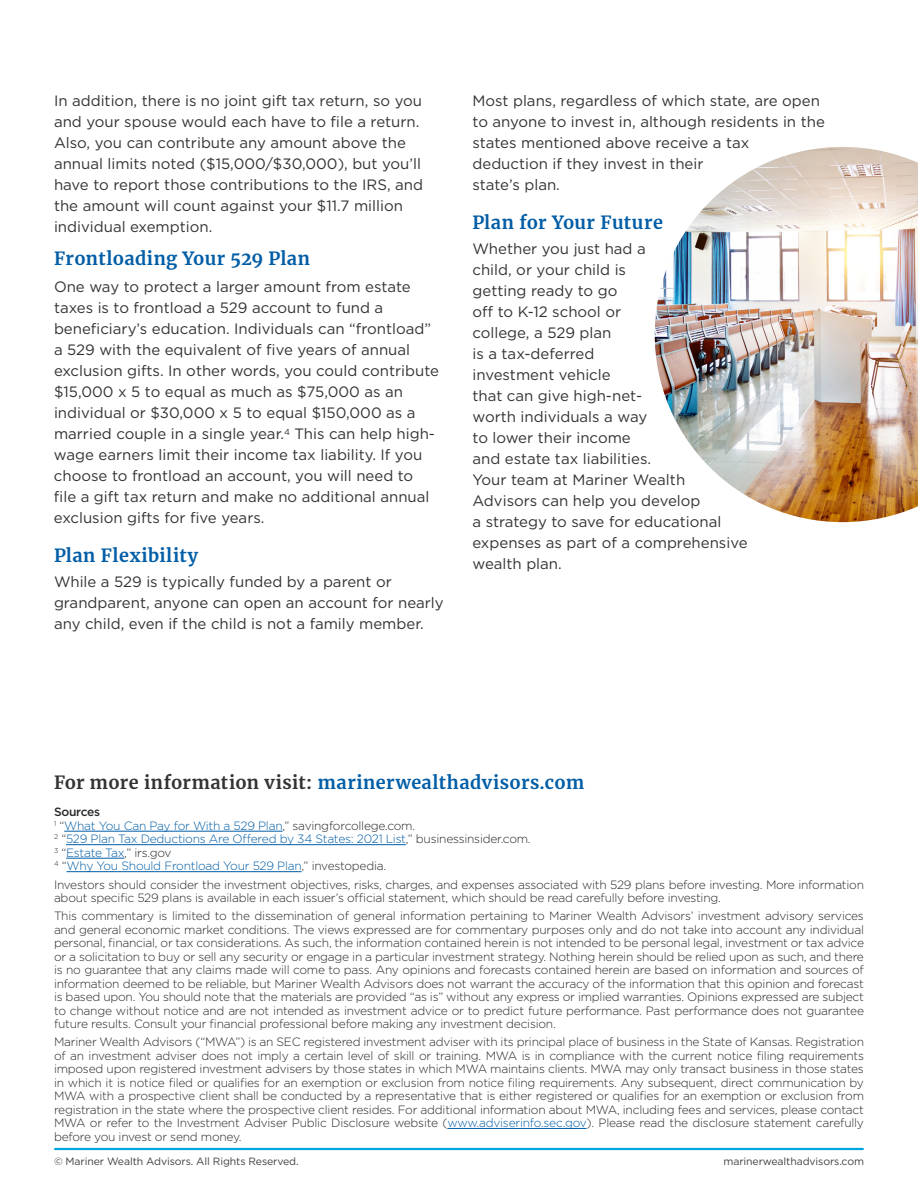
<style>
.page{position:relative;width:918px;height:1188px;background:#fff}
.page>*{position:absolute;margin:0;border:0;box-sizing:border-box;transform-origin:0 0}
.t1{font:700 18px "Merriweather";letter-spacing:.025em;color:#005da6}
.t2{font:15px/21px "Gotham";color:#333334}
.t3{font:300 12px/13.5px "Gotham";letter-spacing:-.02em;color:#292829;text-align:justify}
.t4{font:300 12px/13.5px "Gotham";letter-spacing:-.02em;color:#005da6}
.t5{font:10.5px "Gotham";letter-spacing:-.01em;color:#414042}
.s1{color:#333334}
.s2{font-weight:500;color:#292829}
.s3{color:#292829}
.s4{color:#005da6}
</style>
<div class="page">
<hr style="left:55px;top:1148px;width:808px;height:2px;background:#00a4df">
<img style="left:655px;top:147px;width:263px;height:375px">
<hr style="left:64px;top:831px;width:219px;height:1px;background:#005da6">
<hr style="left:66px;top:844px;width:340px;height:1px;background:#005da6">
<hr style="left:66px;top:858px;width:58px;height:1px;background:#005da6">
<hr style="left:67px;top:871px;width:235px;height:1px;background:#005da6">
<hr style="left:447px;top:1128px;width:140px;height:1px;background:#005da6">
<p class="t2" style="left:54px;top:90px;width:371px">In addition, there is no joint gift tax return, so you and your spouse would each have to file a return.<br>Also, you can contribute any amount above the annual limits noted ($15,000/$30,000), but you’ll have to report those contributions to the IRS, and the amount will count against your $11.7 million individual exemption.</p>
<h1 class="t1" style="left:54px;top:246px;width:258px">Frontloading Your 529 Plan</h1>
<p class="t2" style="left:54px;top:276px;width:387px">One way to protect a larger amount from estate taxes is to frontload a 529 account to fund a beneficiary’s education. Individuals can “frontload” a 529 with the equivalent of five years of annual exclusion gifts. In other words, you could contribute $15,000 x 5 to equal as much as $75,000 as an individual or $30,000 x 5 to equal $150,000 as a married couple in a single year.<sup>4</sup> This can help high&shy;wage earners limit their income tax liability. If you choose to frontload an account, you will need to file a gift tax return and make no additional annual exclusion gifts for five years.</p>
<h1 class="t1" style="left:54px;top:543px;width:146px">Plan Flexibility</h1>
<p class="t2" style="left:54px;top:571px;width:391px">While a 529 is typically funded by a parent or grandparent, anyone can open an account for nearly any child, even if the child is not a family member.</p>
<p class="t2" style="left:472px;top:90px;width:354px">Most plans, regardless of which state, are open to anyone to invest in, although residents in the states mentioned above receive a tax deduction if they invest in their<br>state’s plan.</p>
<h1 class="t1" style="left:472px;top:210px;width:192px">Plan for Your Future</h1>
<p class="t2" style="left:472px;top:238px;width:277px">Whether you just had a<br>child, or your child is<br>getting ready to go<br>off to K-12 school or<br>college, a 529 plan<br>is a tax-deferred<br>investment vehicle<br>that can give high-net-<br>worth individuals a way<br>to lower their income<br>and estate tax liabilities.<br>Your team at Mariner Wealth<br>Advisors can help you develop<br>a strategy to save for educational expenses as part of a comprehensive wealth plan.</p>
<h1 class="t1" style="left:54px;top:770px;width:532px"><span class="s1">For more information visit:</span> marinerwealthadvisors.com</h1>
<p class="t4" style="left:54px;top:805px;width:478px"><span class="s2">Sources<br></span><sup>1</sup> <span class="s3">“</span>What You Can Pay for With a 529 Plan<span class="s3">,” savingforcollege.com.<br></span><sup>2</sup> <span class="s3">“</span>529 Plan Tax Deductions Are Offered by 34 States: 2021 List<span class="s3">,” businessinsider.com.<br></span><sup>3</sup> <span class="s3">“</span>Estate Tax<span class="s3">,” irs.gov<br></span><sup>4</sup> <span class="s3">“</span>Why You Should Frontload Your 529 Plan<span class="s3">,” investopedia.</span></p>
<p class="t3" style="left:54px;top:877px;width:812px">Investors should consider the investment objectives, risks, charges, and expenses associated with 529 plans before investing. More information about specific 529 plans is available in each issuer’s official statement, which should be read carefully before investing.</p>
<p class="t3" style="left:54px;top:909px;width:812px">This commentary is limited to the dissemination of general information pertaining to Mariner Wealth Advisors’ investment advisory services and general economic market conditions. The views expressed are for commentary purposes only and do not take into account any individual personal, financial, or tax considerations. As such, the information contained herein is not intended to be personal legal, investment or tax advice or a solicitation to buy or sell any security or engage in a particular investment strategy. Nothing herein should be relied upon as such, and there is no guarantee that any claims made will come to pass. Any opinions and forecasts contained herein are based on information and sources of information deemed to be reliable, but Mariner Wealth Advisors does not warrant the accuracy of the information that this opinion and forecast is based upon. You should note that the materials are provided “as is” without any express or implied warranties. Opinions expressed are subject to change without notice and are not intended as investment advice or to predict future performance. Past performance does not guarantee future results. Consult your financial professional before making any investment decision.</p>
<p class="t3" style="left:54px;top:1035px;width:812px">Mariner Wealth Advisors (“MWA”) is an SEC registered investment adviser with its principal place of business in the State of Kansas. Registration of an investment adviser does not imply a certain level of skill or training. MWA is in compliance with the current notice filing requirements imposed upon registered investment advisers by those states in which MWA maintains clients. MWA may only transact business in those states in which it is notice filed or qualifies for an exemption or exclusion from notice filing requirements. Any subsequent, direct communication by MWA with a prospective client shall be conducted by a representative that is either registered or qualifies for an exemption or exclusion from registration in the state where the prospective client resides. For additional information about MWA, including fees and services, please contact MWA or refer to the Investment Adviser Public Disclosure website (<span class="s4">www.adviserinfo.sec.gov</span>). Please read the disclosure statement carefully before you invest or send money.</p>
<p class="t5" style="left:54px;top:1155px;width:246px">© Mariner Wealth Advisors. All Rights Reserved.</p>
<p class="t5" style="left:724px;top:1155px;width:142px">marinerwealthadvisors.com</p>
</div>
